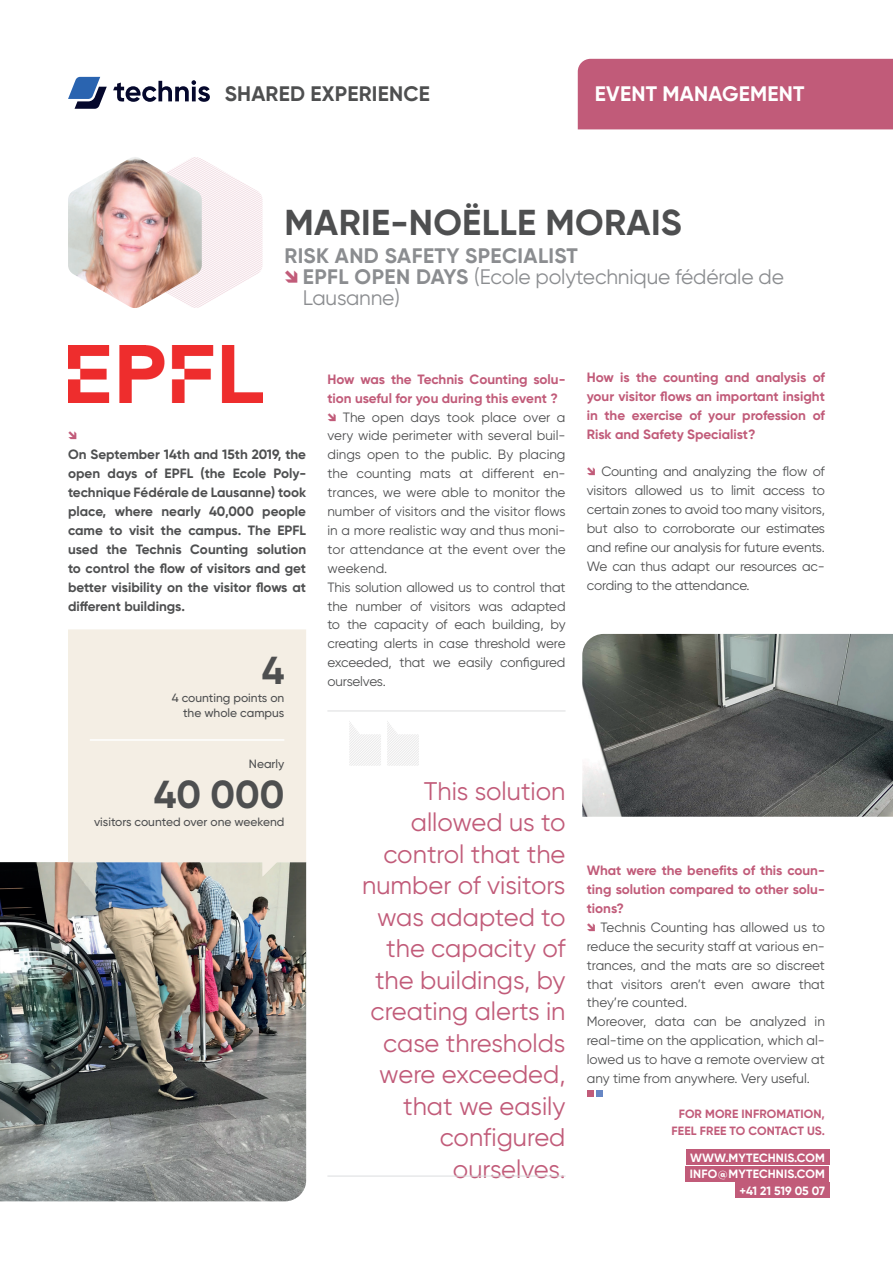
<style>
.page{position:relative;width:893px;height:1263px;background:#fff}
.page>*{position:absolute;margin:0;border:0;box-sizing:border-box;transform-origin:0 0}
.t1{font:700 39px "Gilroy";color:#4e4f50}
.t2{font:700 36px "Gilroy";letter-spacing:.01em;color:#4e4f50}
.t3{font:25.5px/31.5px "Gilroy";color:#c15b79;text-align:right}
.t4{font:21px "Gilroy";letter-spacing:-.01em;color:#8b8d90}
.t5{font:700 21px "Gilroy";letter-spacing:.02em;color:#8b8d90}
.t6{font:700 21px "Gilroy";letter-spacing:.01em;color:#4e4f50}
.t7{font:700 21px "Gilroy";letter-spacing:.01em;color:#fff}
.t8{font:13.5px/18.9px "Gilroy";color:#4e4f50}
.t9{font:700 13.5px/18.9px "Gilroy";color:#4e4f50;text-align:justify}
.t10{font:700 13.5px/18.9px "Gilroy";letter-spacing:-.005em;color:#c15b79;text-align:justify}
.t11{font:900 13.5px "Gilroy";color:#c15b79}
.t12{font:500 12px/15px "Gilroy";color:#4e4f50;text-align:right}
.t13{font:700 12px/16.5px "Gilroy";letter-spacing:.01em;color:#fff;text-align:right}
.t14{font:700 12px/16.5px "Gilroy";letter-spacing:.01em;color:#c15b79;text-align:center}
.s1{font-weight:900;color:#c15b79}
.s2{font-weight:700}
.s3{font-weight:700;color:#c15b79}
</style>
<div class="page">
<div style="left:686px;top:1149px;width:143px;height:16px;background:#c15b79"></div>
<div style="left:686px;top:1166px;width:143px;height:15px;background:#c15b79"></div>
<div style="left:735px;top:1182px;width:94px;height:16px;background:#c15b79"></div>
<div style="left:587px;top:1090px;width:7px;height:7px;background:#c15b79"></div>
<div style="left:596px;top:1090px;width:7px;height:7px;background:#6787c4"></div>
<svg style="left:113px;top:80px;width:97px;height:22px"></svg>
<svg style="left:68px;top:77px;width:39px;height:32px"></svg>
<img style="left:0;top:862px;width:306px;height:339px">
<img style="left:582px;top:634px;width:311px;height:183px">
<div style="left:578px;top:59px;width:315px;height:70px;background:#c15b79"></div>
<svg style="left:202px;top:159px;width:61px;height:147px"></svg>
<img style="left:68px;top:157px;width:134px;height:151px">
<img style="left:68px;top:346px;width:195px;height:57px">
<div style="left:68px;top:629px;width:238px;height:247px;background:#f4eee4"></div>
<hr style="left:327px;top:711px;width:239px;height:1px;background:#dcdddf">
<svg style="left:349px;top:721px;width:32px;height:45px"></svg>
<svg style="left:387px;top:721px;width:32px;height:45px"></svg>
<hr style="left:327px;top:1176px;width:239px;height:1px;background:#dcdddf">
<hr style="left:90px;top:739px;width:194px;height:2px;background:#fff">
<h3 class="t6" style="left:225px;top:81px;width:206px">SHARED EXPERIENCE</h3>
<h3 class="t7" style="left:595px;top:81px;width:211px">EVENT MANAGEMENT</h3>
<h2 class="t2" style="left:285px;top:199px;width:399px">MARIE-NOËLLE MORAIS</h2>
<h3 class="t5" style="left:284px;top:242px;width:295px">RISK AND SAFETY SPECIALIST</h3>
<h3 class="t4" style="left:284px;top:264px;width:501px"><span class="s1">↘</span> <span class="s2">EPFL OPEN DAYS</span> (Ecole polytechnique fédérale de</h3>
<h3 class="t4" style="left:303px;top:285px;width:99px">Lausanne)</h3>
<p class="t11" style="left:68px;top:427px;width:10px">↘</p>
<p class="t9" style="left:68px;top:445px;width:240px">On September 14th and 15th 2019, the open days of EPFL (the Ecole Poly&shy;technique Fédérale de Lausanne) took place, where nearly 40,000 people came to visit the campus. The EPFL used the Technis Counting solution to control the flow of visitors and get better visibility on the visitor flows at different buildings.</p>
<h1 class="t1" style="left:262px;top:646px;width:24px">4</h1>
<p class="t12" style="left:172px;top:690px;width:114px">4 counting points on the whole campus</p>
<p class="t12" style="left:249px;top:756px;width:37px">Nearly</p>
<h1 class="t1" style="left:154px;top:769px;width:132px">40 000</h1>
<p class="t12" style="left:94px;top:814px;width:192px">visitors counted over one weekend</p>
<p class="t8" style="left:327px;top:369px;width:240px"><span class="s3">How was the Technis Counting solu&shy;tion useful for you during this event ? </span><span class="s1">↘</span> The open days took place over a very wide perimeter with several buil&shy;dings open to the public. By placing the counting mats at different en&shy;trances, we were able to monitor the number of visitors and the visitor flows in a more realistic way and thus moni&shy;tor attendance at the event over the</p>
<p class="t8" style="left:327px;top:558px;width:240px">weekend.<br>This solution allowed us to control that the number of visitors was adapted to the capacity of each building, by creating alerts in case threshold were exceeded, that we easily configured ourselves.</p>
<p class="t10" style="left:587px;top:368px;width:240px">How is the counting and analysis of your visitor flows an important insight in the exercise of your profession of Risk and Safety Specialist?</p>
<p class="t8" style="left:587px;top:462px;width:240px;text-align:justify"><span class="s1">↘</span> Counting and analyzing the flow of visitors allowed us to limit access to certain zones to avoid too many visitors, but also to corroborate our estimates and refine our analysis for future events.<br>We can thus adapt our resources ac&shy;cording to the attendance.</p>
<h3 class="t3" style="left:362px;top:775px;width:205px">This solution allowed us to control that the number of visitors was adapted to the capacity of the buildings, by creating alerts in case thresholds were exceeded, that we easily configured ourselves.</h3>
<p class="t8" style="left:587px;top:861px;width:240px"><span class="s3">What were the benefits of this coun&shy;ting solution compared to other solu&shy;tions?<br></span><span class="s1">↘</span> Technis Counting has allowed us to reduce the security staff at various en&shy;trances, and the mats are so discreet that visitors aren’t even aware that they’re counted.<br>Moreover, data can be analyzed in real-time on the application, which al&shy;lowed us to have a remote overview at any time from anywhere. Very useful.</p>
<p class="t14" style="left:672px;top:1106px;width:155px">FOR MORE INFROMATION,<br>FEEL FREE TO CONTACT US.</p>
<p class="t13" style="left:690px;top:1149px;width:137px">WWW.MYTECHNIS.COM<br>INFO@MYTECHNIS.COM +41 21 519 05 07</p>
</div>
